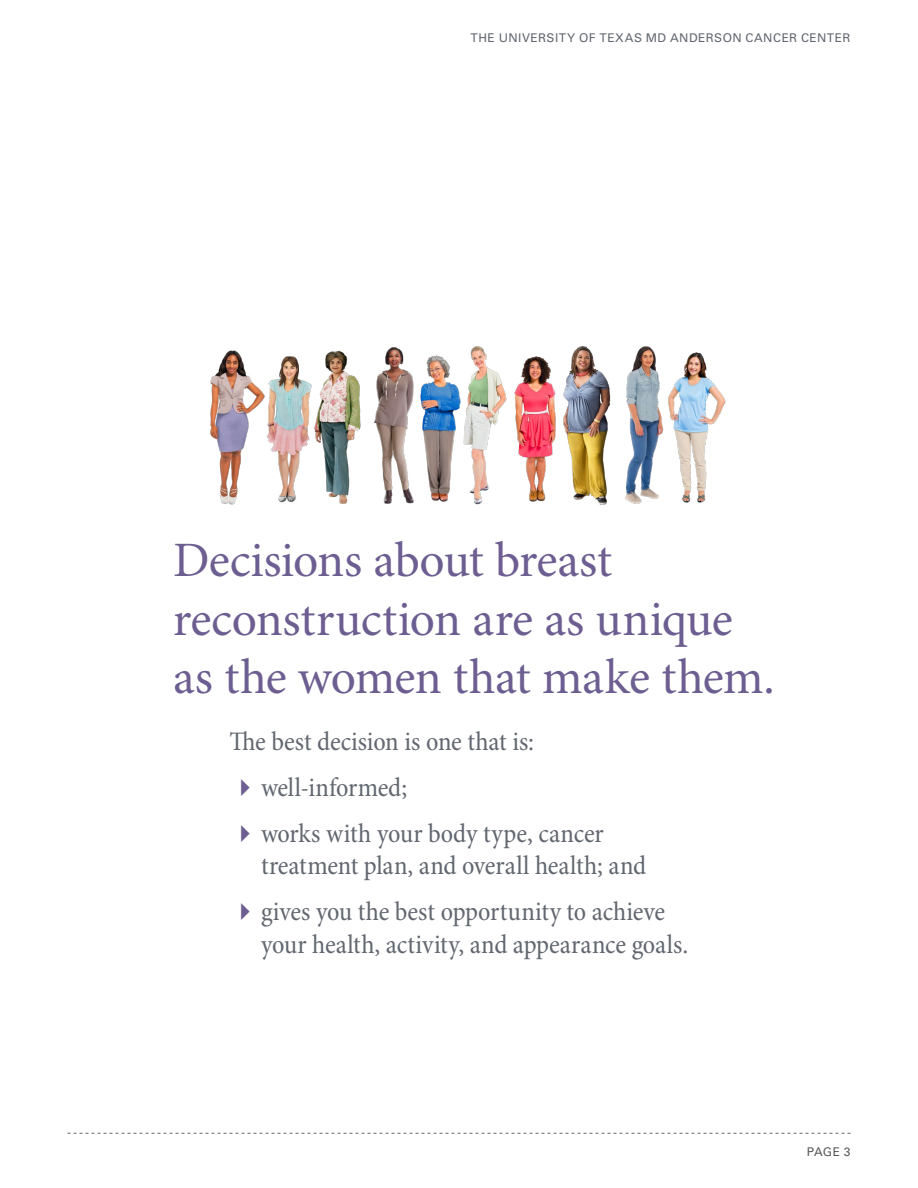
<style>
.page{position:relative;width:918px;height:1188px;background:#fff}
.page>*{position:absolute;margin:0;border:0;box-sizing:border-box;transform-origin:0 0}
.t1{font:49.5px/58.5px "Minion Pro";letter-spacing:-.01em;color:#6d5e91}
.Highlight_body_16{font:condensed 27px/32.4px "Minion Pro";letter-spacing:-.005em;color:#626770}
.t2{font:12px "Univers LT Std";letter-spacing:.04em;color:#626770}
.t3{font:12px "Univers LT Std";color:#58595b}
</style>
<div class="page">
<img style="left:210px;top:346px;width:516px;height:158px">
<svg style="left:68px;top:1133px;width:782px;height:1px"></svg>
<p class="t2" style="left:471px;top:31px;width:381px">THE UNIVERSITY OF TEXAS MD ANDERSON CANCER CENTER</p>
<p class="t1" style="left:173px;top:533px;width:603px">Decisions about breast reconstruction are as unique as the women that make them.</p>
<p class="Highlight_body_16" style="left:230px;top:727px;width:306px">The best decision is one that is:</p>
<p class="Highlight_body_16" style="left:261px;top:772px;width:148px">well-informed;</p>
<p class="Highlight_body_16" style="left:261px;top:818px;width:387px">works with your body type, cancer treatment plan, and overall health; and</p>
<p class="Highlight_body_16" style="left:261px;top:897px;width:429px">gives you the best opportunity to achieve your health, activity, and appearance goals.</p>
<p class="t3" style="left:807px;top:1144px;width:45px">PAGE 3</p>
</div>
